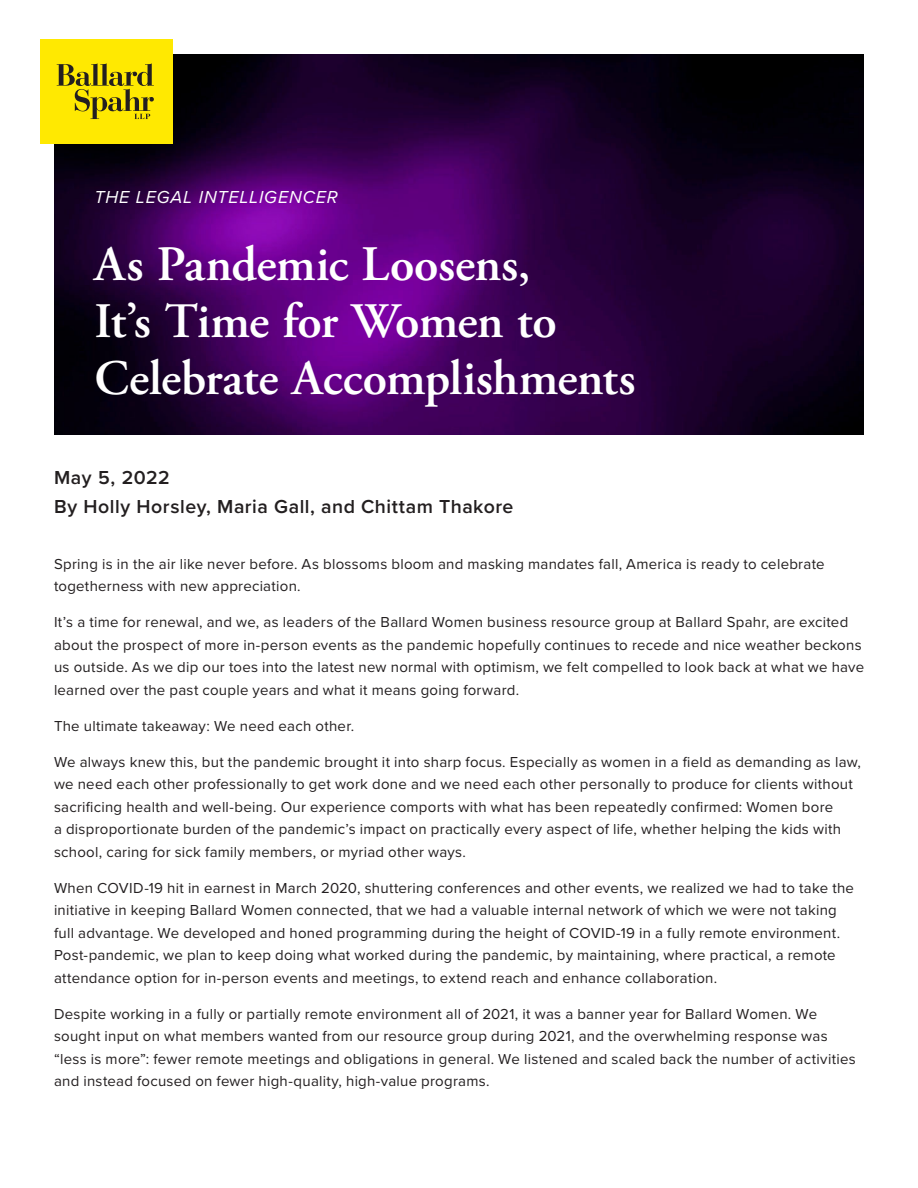
<style>
.page{position:relative;width:918px;height:1188px;background:#fff}
.page>*{position:absolute;margin:0;border:0;box-sizing:border-box;transform-origin:0 0}
.t1{font:600 49.5px/57px "Adobe Garamond Pro";letter-spacing:-.01em;color:#fff}
.BYLINE{font:600 19.5px "Proxima Nova";letter-spacing:.025em;color:#231f20}
.PUBLICATION{font:italic 18px "Proxima Nova";letter-spacing:.045em;color:#fff}
.BODY_COPY{font:15px/22.5px "Proxima Nova";letter-spacing:.015em;color:#231f20}
</style>
<div class="page">
<img style="left:54px;top:54px;width:810px;height:381px">
<div style="left:40px;top:40px;width:133px;height:104px;background:#ffe901"></div>
<svg style="left:57px;top:63px;width:97px;height:56px"></svg>
<p class="PUBLICATION" style="left:94px;top:184px;width:245px">THE LEGAL INTELLIGENCER</p>
<p class="t1" style="left:94px;top:237px;width:543px">As Pandemic Loosens,<br>It’s Time for Women to<br>Celebrate Accomplishments</p>
<p class="BYLINE" style="left:54px;top:463px;width:117px">May 5, 2022</p>
<p class="BYLINE" style="left:54px;top:492px;width:461px">By Holly Horsley, Maria Gall, and Chittam Thakore</p>
<p class="BODY_COPY" style="left:54px;top:552px;width:772px">Spring is in the air like never before. As blossoms bloom and masking mandates fall, America is ready to celebrate togetherness with new appreciation.</p>
<p class="BODY_COPY" style="left:54px;top:610px;width:812px">It’s a time for renewal, and we, as leaders of the Ballard Women business resource group at Ballard Spahr, are excited about the prospect of more in-person events as the pandemic hopefully continues to recede and nice weather beckons us outside. As we dip our toes into the latest new normal with optimism, we felt compelled to look back at what we have learned over the past couple years and what it means going forward.</p>
<p class="BODY_COPY" style="left:54px;top:714px;width:302px">The ultimate takeaway: We need each other.</p>
<p class="BODY_COPY" style="left:54px;top:750px;width:809px">We always knew this, but the pandemic brought it into sharp focus. Especially as women in a field as demanding as law, we need each other professionally to get work done and we need each other personally to produce for clients without sacrificing health and well-being. Our experience comports with what has been repeatedly confirmed: Women bore<br>a disproportionate burden of the pandemic’s impact on practically every aspect of life, whether helping the kids with school, caring for sick family members, or myriad other ways.</p>
<p class="BODY_COPY" style="left:54px;top:876px;width:802px">When COVID-19 hit in earnest in March 2020, shuttering conferences and other events, we realized we had to take the initiative in keeping Ballard Women connected, that we had a valuable internal network of which we were not taking full advantage. We developed and honed programming during the height of COVID-19 in a fully remote environment.<br>Post-pandemic, we plan to keep doing what worked during the pandemic, by maintaining, where practical, a remote attendance option for in-person events and meetings, to extend reach and enhance collaboration.</p>
<p class="BODY_COPY" style="left:54px;top:1002px;width:803px">Despite working in a fully or partially remote environment all of 2021, it was a banner year for Ballard Women. We sought input on what members wanted from our resource group during 2021, and the overwhelming response was “less is more”: fewer remote meetings and obligations in general. We listened and scaled back the number of activities and instead focused on fewer high-quality, high-value programs.</p>
</div>
